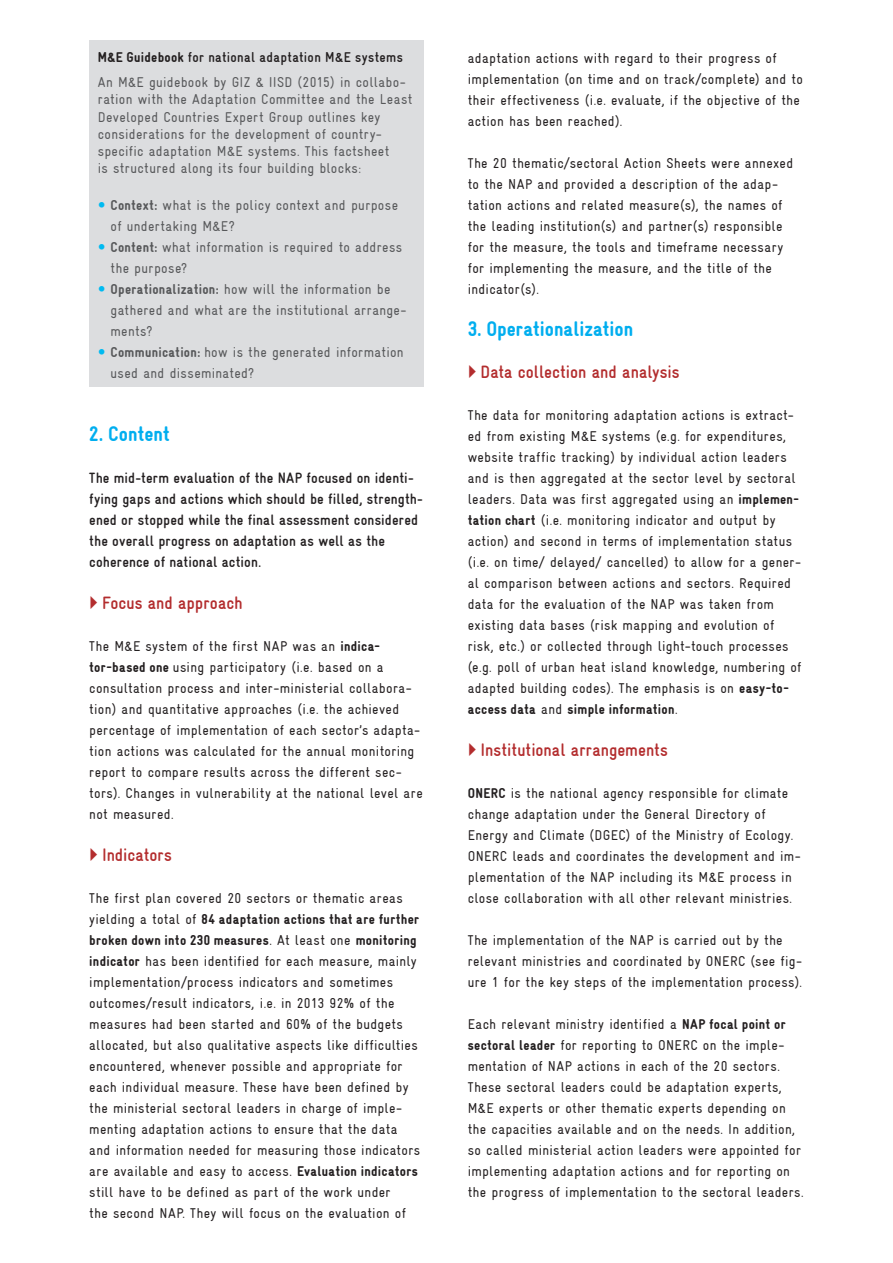
<style>
.page{position:relative;width:893px;height:1263px;background:#fff}
.page>*{position:absolute;margin:0;border:0;box-sizing:border-box;transform-origin:0 0}
.U1{font:900 condensed 21px "Gravur";color:#00aeef}
.t1{font:700 condensed 18px "Gravur";color:#b32d2e}
.copytext{font:700 condensed 15px/21px "Gravur";letter-spacing:.01em;color:#231f20}
.copytext-2{font:condensed 14.25px/21px "Gravur";letter-spacing:.025em;color:#231f20}
.box_text{font:condensed 14.25px/17.1px "Gravur";letter-spacing:.025em;color:#57585a}
.copytext-3{font:700 condensed 14.25px "Gravur";letter-spacing:.02em;color:#231f20}
.s1{font-weight:900}
</style>
<div class="page">
<div style="left:89px;top:40px;width:335px;height:347px;background:#dcdddf"></div>
<p class="copytext-3" style="left:98px;top:49px;width:307px"><span class="s1">M&amp;E Guidebook</span> for national adaptation M&amp;E systems</p>
<p class="box_text" style="left:98px;top:74px;width:316px">An M&amp;E guidebook by GIZ &amp; IISD (2015) in collabo&shy;ration with the Adaptation Committee and the Least Developed Countries Expert Group outlines key considerations for the development of country&shy;specific adaptation M&amp;E systems. This factsheet<br>is structured along its four building blocks:</p>
<p class="box_text" style="left:111px;top:195px;width:289px;line-height:21px"><span class="s1">Context:</span> what is the policy context and purpose of undertaking M&amp;E?</p>
<p class="box_text" style="left:111px;top:237px;width:293px;line-height:21px"><span class="s1">Content:</span> what information is required to address the purpose?</p>
<p class="box_text" style="left:111px;top:279px;width:298px;line-height:21px"><span class="s1">Operationalization:</span> how will the information be gathered and what are the institutional arrange&shy;ments?</p>
<p class="box_text" style="left:111px;top:342px;width:295px;line-height:21px"><span class="s1">Communication:</span> how is the generated information used and disseminated?</p>
<p class="U1" style="left:89px;top:422px;width:82px">2. Content</p>
<p class="copytext" style="left:89px;top:467px;width:335px">The mid-term evaluation of the NAP focused on identi&shy;fying gaps and actions which should be filled, strength&shy;ened or stopped while the final assessment considered the overall progress on adaptation as well as the coherence of national action.</p>
<p class="t1" style="left:102px;top:593px;width:142px">Focus and approach</p>
<p class="copytext-2" style="left:89px;top:636px;width:335px">The M&amp;E system of the first NAP was an <span class="s1">indica&shy;tor-based one</span> using participatory (i.e. based on a consultation process and inter-ministerial collabora&shy;tion) and quantitative approaches (i.e. the achieved percentage of implementation of each sector’s adapta&shy;tion actions was calculated for the annual monitoring report to compare results across the different sec&shy;tors). Changes in vulnerability at the national level are not measured.</p>
<p class="t1" style="left:102px;top:845px;width:71px">Indicators</p>
<p class="copytext-2" style="left:89px;top:888px;width:332px">The first plan covered 20 sectors or thematic areas yielding a total of <span class="s1">84 adaptation actions that are further broken down into 230 measures</span>. At least one <span class="s1">monitoring indicator</span> has been identified for each measure, mainly implementation/process indicators and sometimes outcomes/result indicators, i.e. in 2013 92% of the measures had been started and 60% of the budgets allocated, but also qualitative aspects like difficulties encountered, whenever possible and appropriate for each individual measure. These have been defined by the ministerial sectoral leaders in charge of imple&shy;menting adaptation actions to ensure that the data and information needed for measuring those indicators are available and easy to access. <span class="s1">Evaluation indicators </span>still have to be defined as part of the work under<br>the second NAP. They will focus on the evaluation of</p>
<p class="copytext-2" style="left:468px;top:48px;width:337px">adaptation actions with regard to their progress of implementation (on time and on track/complete) and to their effectiveness (i.e. evaluate, if the objective of the action has been reached).</p>
<p class="copytext-2" style="left:468px;top:153px;width:327px">The 20 thematic/sectoral Action Sheets were annexed to the NAP and provided a description of the adap&shy;tation actions and related measure(s), the names of the leading institution(s) and partner(s) responsible for the measure, the tools and timeframe necessary for implementing the measure, and the title of the indicator(s).</p>
<p class="U1" style="left:468px;top:317px;width:167px">3. Operationalization</p>
<p class="t1" style="left:480px;top:362px;width:201px">Data collection and analysis</p>
<p class="copytext-2" style="left:468px;top:405px;width:335px">The data for monitoring adaptation actions is extract&shy;ed from existing M&amp;E systems (e.g. for expenditures, website traffic tracking) by individual action leaders and is then aggregated at the sector level by sectoral leaders. Data was first aggregated using an <span class="s1">implemen&shy;tation chart</span> (i.e. monitoring indicator and output by action) and second in terms of implementation status (i.e. on time/ delayed/ cancelled) to allow for a gener&shy;al comparison between actions and sectors. Required data for the evaluation of the NAP was taken from existing data bases (risk mapping and evolution of risk, etc.) or collected through light-touch processes (e.g. poll of urban heat island knowledge, numbering of adapted building codes). The emphasis is on <span class="s1">easy-to&shy;access data</span> and <span class="s1">simple information</span>.</p>
<p class="t1" style="left:480px;top:740px;width:189px">Institutional arrangements</p>
<p class="copytext-2" style="left:468px;top:783px;width:335px"><span class="s1">ONERC</span> is the national agency responsible for climate change adaptation under the General Directory of Energy and Climate (DGEC) of the Ministry of Ecology.<br>ONERC leads and coordinates the development and im&shy;plementation of the NAP including its M&amp;E process in close collaboration with all other relevant ministries.</p>
<p class="copytext-2" style="left:468px;top:930px;width:336px">The implementation of the NAP is carried out by the relevant ministries and coordinated by ONERC (see fig&shy;ure 1 for the key steps of the implementation process).</p>
<p class="copytext-2" style="left:468px;top:1014px;width:337px">Each relevant ministry identified a <span class="s1">NAP focal point or sectoral leader</span> for reporting to ONERC on the imple&shy;mentation of NAP actions in each of the 20 sectors.<br>These sectoral leaders could be adaptation experts, M&amp;E experts or other thematic experts depending on the capacities available and on the needs. In addition, so called ministerial action leaders were appointed for implementing adaptation actions and for reporting on the progress of implementation to the sectoral leaders.</p>
</div>
